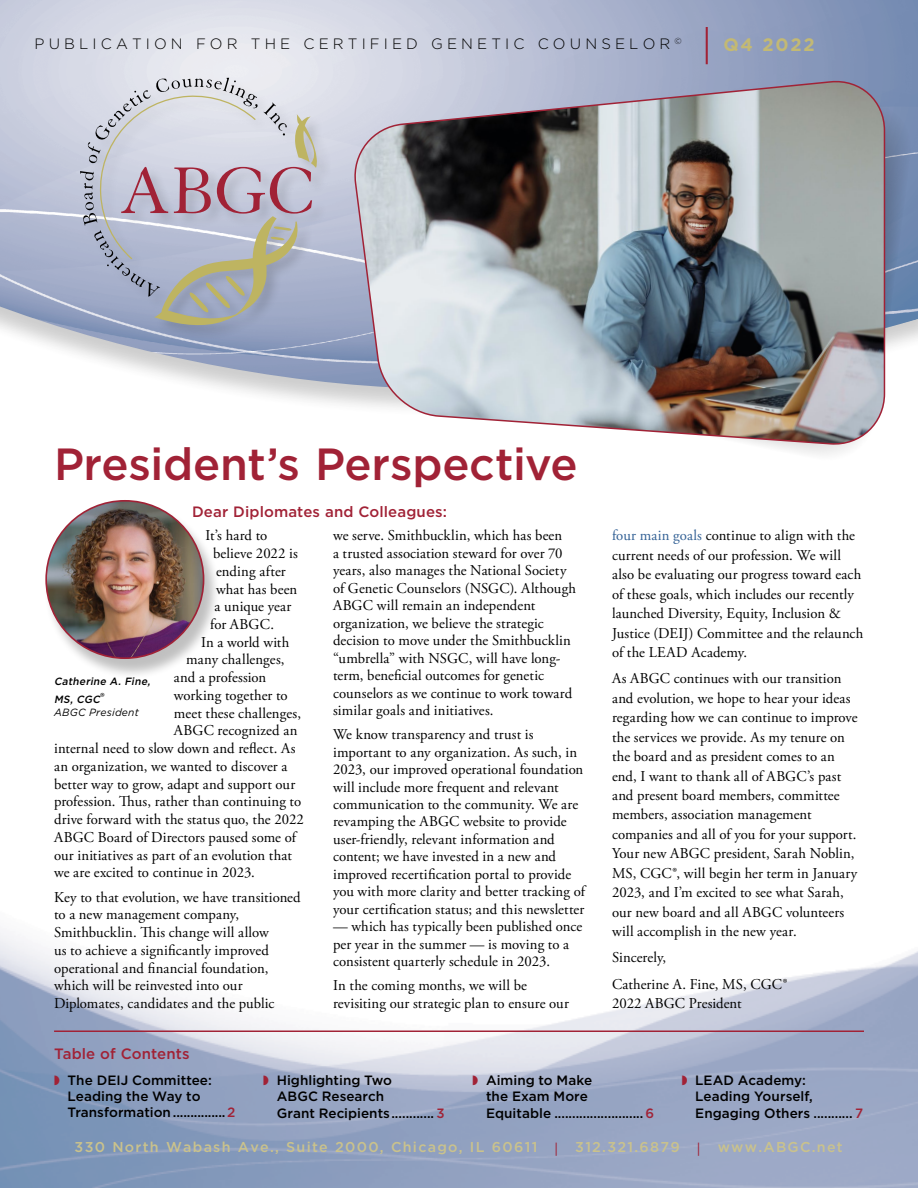
<style>
.page{position:relative;width:918px;height:1188px;background:#fff}
.page>*{position:absolute;margin:0;border:0;box-sizing:border-box;transform-origin:0 0}
.t1{font:500 45px "Gotham";letter-spacing:-.01em;color:#a12236}
.t2{font:700 18px "Gotham";letter-spacing:.1em;color:#c3b974}
.t3{font:15px/17.4px "Adobe Garamond Pro";letter-spacing:.01em;color:#000}
.t4{font:300 15px "Gotham";letter-spacing:.275em;color:#000}
.t5{font:500 15px "Gotham";letter-spacing:.01em;color:#a12236}
.t6{font:500 14.25px "Gotham";letter-spacing:.09em;color:#cac28c}
.t7{font:500 13.5px/16.8px "Gotham";color:#000}
.t8{font:italic 500 10.5px/17.2px "Gotham";color:#000}
.t9{font:italic 10.5px "Gotham";letter-spacing:.025em;color:#000}
.s1{font-family:"Adobe Garamond Pro";font-weight:400;font-style:normal;font-size:15px}
.s2{color:#336195}
.s3{color:#a12236}
.s4{font-weight:400;color:#a12236}
</style>
<div class="page">
<div style="left:0;top:0;width:918px;height:419px;background:#000;opacity:.25"></div>
<img style="left:0;top:0;width:918px;height:389px">
<hr style="left:706px;top:27px;width:2px;height:37px;background:#a12236">
<div style="left:78px;top:76px;width:255px;height:265px;background:#000;opacity:.15"></div>
<svg style="left:80px;top:78px;width:237px;height:247px;background:#bbbbc7"></svg>
<svg style="left:783px;top:102px;width:133px;height:353px"></svg>
<img style="left:352px;top:79px;width:534px;height:369px">
<div style="left:44px;top:503px;width:177px;height:177px;background:#000;opacity:.25"></div>
<img style="left:46px;top:501px;width:158px;height:157px;border-radius:79px">
<hr style="left:54px;top:1030px;width:810px;height:2px;background:#a12236">
<p class="t4" style="left:35px;top:34px;width:649px">PUBLICATION FOR THE CERTIFIED GENETIC COUNSELOR <sup>©</sup></p>
<p class="t2" style="left:723px;top:33px;width:93px">Q4 2022</p>
<h1 class="t1" style="left:54px;top:435px;width:525px">President’s Perspective</h1>
<p class="t5" style="left:192px;top:502px;width:257px">Dear Diplomates and Colleagues:</p>
<p class="t3" style="left:333px;top:527px;width:245px">we serve. Smithbucklin, which has been<br>a trusted association steward for over 70 years, also manages the National Society of Genetic Counselors (NSGC). Although ABGC will remain an independent organization, we believe the strategic decision to move under the Smithbucklin “umbrella” with NSGC, will have long&shy;term, beneficial outcomes for genetic counselors as we continue to work toward similar goals and initiatives.</p>
<p class="t3" style="left:333px;top:726px;width:253px">We know transparency and trust is important to any organization. As such, in 2023, our improved operational foundation will include more frequent and relevant communication to the community. We are revamping the ABGC website to provide user-friendly, relevant information and content; we have invested in a new and improved recertification portal to provide you with more clarity and better tracking of your certification status; and this newsletter</p>
<p class="t3" style="left:333px;top:918px;width:251px">— which has typically been published once per year in the summer — is moving to a consistent quarterly schedule in 2023.</p>
<p class="t3" style="left:333px;top:977px;width:237px">In the coming months, we will be revisiting our strategic plan to ensure our</p>
<p class="t3" style="left:206px;top:527px;width:63px">It’s hard to</p>
<p class="t3" style="left:213px;top:545px;width:86px">believe 2022 is</p>
<p class="t3" style="left:216px;top:563px;width:71px">ending after</p>
<p class="t3" style="left:216px;top:581px;width:83px">what has been</p>
<p class="t3" style="left:215px;top:598px;width:78px">a unique year</p>
<p class="t3" style="left:210px;top:616px;width:65px">for ABGC.</p>
<p class="t3" style="left:201px;top:634px;width:90px">In a world with</p>
<p class="t3" style="left:186px;top:652px;width:100px">many challenges,</p>
<p class="t3" style="left:174px;top:669px;width:94px">and a profession</p>
<p class="t3" style="left:174px;top:687px;width:115px">working together to</p>
<p class="t3" style="left:174px;top:705px;width:129px">meet these challenges,</p>
<p class="t3" style="left:174px;top:722px;width:125px">ABGC recognized an</p>
<p class="t3" style="left:54px;top:740px;width:243px">internal need to slow down and reflect. As</p>
<p class="t3" style="left:54px;top:758px;width:235px">an organization, we wanted to discover a</p>
<p class="t3" style="left:54px;top:776px;width:243px">better way to grow, adapt and support our</p>
<p class="t3" style="left:54px;top:793px;width:249px">profession. Thus, rather than continuing to</p>
<p class="t3" style="left:54px;top:811px;width:251px">drive forward with the status quo, the 2022</p>
<p class="t3" style="left:54px;top:829px;width:243px">ABGC Board of Directors paused some of</p>
<p class="t3" style="left:54px;top:847px;width:239px">our initiatives as part of an evolution that</p>
<p class="t3" style="left:54px;top:864px;width:202px">we are excited to continue in 2023.</p>
<p class="t3" style="left:54px;top:889px;width:248px">Key to that evolution, we have transitioned to a new management company, Smithbucklin. This change will allow<br>us to achieve a significantly improved operational and financial foundation, which will be reinvested into our Diplomates, candidates and the public</p>
<p class="t8" style="left:54px;top:673px;width:100px">Catherine A. Fine,<br>MS, CGC<span class="s1">®</span></p>
<p class="t9" style="left:54px;top:706px;width:86px">ABGC President</p>
<p class="t5" style="left:54px;top:1044px;width:137px">Table of Contents</p>
<p class="t3" style="left:612px;top:526px;width:253px;line-height:19.5px"><span class="s2">four main goals</span> continue to align with the current needs of our profession. We will also be evaluating our progress toward each of these goals, which includes our recently launched Diversity, Equity, Inclusion &amp; Justice (DEIJ) Committee and the relaunch of the LEAD Academy.</p>
<p class="t3" style="left:612px;top:669px;width:247px;line-height:19.5px">As ABGC continues with our transition and evolution, we hope to hear your ideas regarding how we can continue to improve the services we provide. As my tenure on the board and as president comes to an end, I want to thank all of ABGC’s past and present board members, committee members, association management companies and all of you for your support.<br>Your new ABGC president, Sarah Noblin, MS, CGC®, will begin her term in January 2023, and I’m excited to see what Sarah, our new board and all ABGC volunteers will accomplish in the new year.</p>
<p class="t3" style="left:612px;top:945px;width:177px;line-height:26.2px">Sincerely,<br>Catherine A. Fine, MS, CGC®</p>
<p class="t3" style="left:612px;top:995px;width:131px">2022 ABGC President</p>
<p class="t7" style="left:68px;top:1072px;width:169px;line-height:16.2px;text-indent:-14px"><span class="s3">◗</span> The DEIJ Committee:<br>Leading the Way to<br>Transformation...............<span class="s3">2</span></p>
<p class="t7" style="left:277px;top:1071px;width:170px;text-indent:-14px"><span class="s3">◗</span> Highlighting Two<br>ABGC Research<br>Grant Recipients............ <span class="s3">3</span></p>
<p class="t7" style="left:486px;top:1071px;width:169px;text-indent:-13px"><span class="s3">◗</span> Aiming to Make<br>the Exam More<br>Equitable .........................<span class="s3">6</span></p>
<p class="t7" style="left:695px;top:1071px;width:169px;text-indent:-14px"><span class="s3">◗</span> LEAD Academy:<br>Leading Yourself,<br>Engaging Others ........... <span class="s3">7</span></p>
<p class="t6" style="left:75px;top:1138px;width:770px">330 North Wabash Ave., Suite 2000, Chicago, IL 60611 <span class="s4">|</span> 312.321.6879 <span class="s4">|</span> www.ABGC.net</p>
</div>
